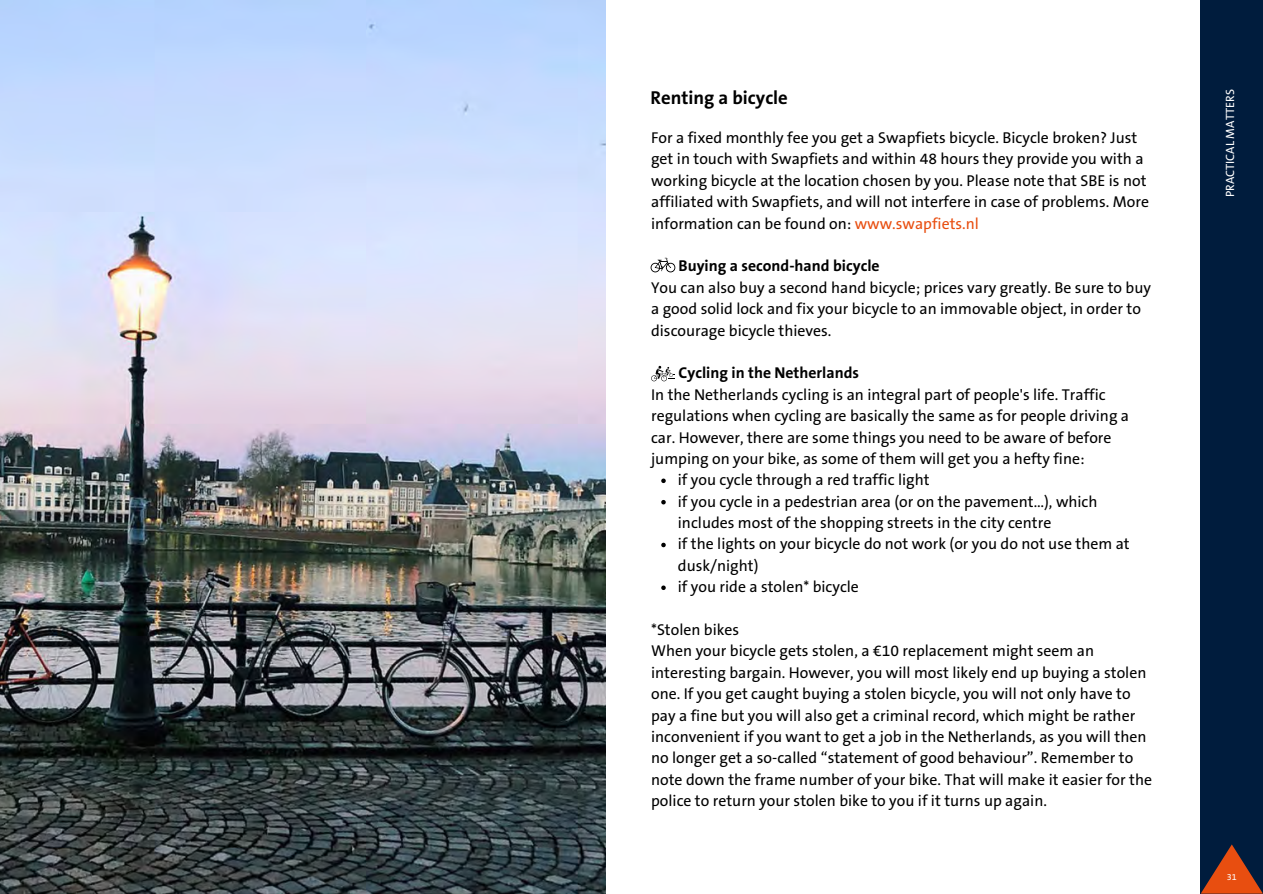
<style>
.page{position:relative;width:1263px;height:894px;background:#fff}
.page>*{position:absolute;margin:0;border:0;box-sizing:border-box;transform-origin:0 0}
.t1{font:700 18.75px "The Sans B7";color:#000}
.t2{font:15.75px/21.3px "The Sans B5 Plain";color:#000}
.t3{font:700 15.75px "The Sans B7";color:#000}
.t4{font:12px "The Sans B5 Plain";color:#fff}
.t5{font:9px "The Sans B5 Plain";color:#fff}
.s1{color:#e84e10}
</style>
<div class="page">
<div style="left:1201px;top:0;width:62px;height:893px;background:#001c3d"></div>
<img style="left:0;top:0;width:605px;height:893px">
<svg style="left:1201px;top:844px;width:62px;height:49px"></svg>
<svg style="left:661px;top:478px;width:5px;height:5px"></svg>
<svg style="left:661px;top:500px;width:5px;height:4px"></svg>
<svg style="left:661px;top:542px;width:5px;height:5px"></svg>
<svg style="left:661px;top:585px;width:5px;height:5px"></svg>
<svg style="left:651px;top:258px;width:24px;height:14px"></svg>
<svg style="left:651px;top:365px;width:24px;height:16px"></svg>
<p class="t1" style="left:651px;top:88px;width:139px">Renting a bicycle</p>
<p class="t2" style="left:651px;top:128px;width:499px">For a fixed monthly fee you get a Swapfiets bicycle. Bicycle broken? Just get in touch with Swapfiets and within 48 hours they provide you with a working bicycle at the location chosen by you. Please note that SBE is not affiliated with Swapfiets, and will not interfere in case of problems. More information can be found on: <span class="s1">www.swapfiets.nl</span></p>
<p class="t3" style="left:679px;top:258px;width:203px">Buying a second-hand bicycle</p>
<p class="t2" style="left:651px;top:277px;width:501px">You can also buy a second hand bicycle; prices vary greatly. Be sure to buy a good solid lock and fix your bicycle to an immovable object, in order to discourage bicycle thieves.</p>
<p class="t3" style="left:679px;top:364px;width:182px">Cycling in the Netherlands</p>
<p class="t2" style="left:651px;top:384px;width:456px">In the Netherlands cycling is an integral part of people's life. Traffic</p>
<p class="t2" style="left:651px;top:405px;width:480px">regulations when cycling are basically the same as for people driving a</p>
<p class="t2" style="left:651px;top:427px;width:462px">car. However, there are some things you need to be aware of before</p>
<p class="t2" style="left:651px;top:448px;width:435px">jumping on your bike, as some of them will get you a hefty fine:</p>
<p class="t2" style="left:678px;top:470px;width:253px">if you cycle through a red traffic light</p>
<p class="t2" style="left:678px;top:491px;width:421px">if you cycle in a pedestrian area (or on the pavement…), which</p>
<p class="t2" style="left:678px;top:512px;width:375px">includes most of the shopping streets in the city centre</p>
<p class="t2" style="left:678px;top:534px;width:453px">if the lights on your bicycle do not work (or you do not use them at</p>
<p class="t2" style="left:678px;top:555px;width:82px">dusk/night)</p>
<p class="t2" style="left:678px;top:576px;width:183px">if you ride a stolen* bicycle</p>
<p class="t2" style="left:651px;top:619px;width:502px">*Stolen bikes<br>When your bicycle gets stolen, a €10 replacement might seem an interesting bargain. However, you will most likely end up buying a stolen one. If you get caught buying a stolen bicycle, you will not only have to pay a fine but you will also get a criminal record, which might be rather inconvenient if you want to get a job in the Netherlands, as you will then no longer get a so-called “statement of good behaviour”. Remember to note down the frame number of your bike. That will make it easier for the police to return your stolen bike to you if it turns up again.</p>
<p class="t4" style="left:1224px;top:197px;width:109px;rotate:-90deg">PRACTICAL MATTERS</p>
<p class="t5" style="left:1227px;top:872px;width:11px">31</p>
</div>
